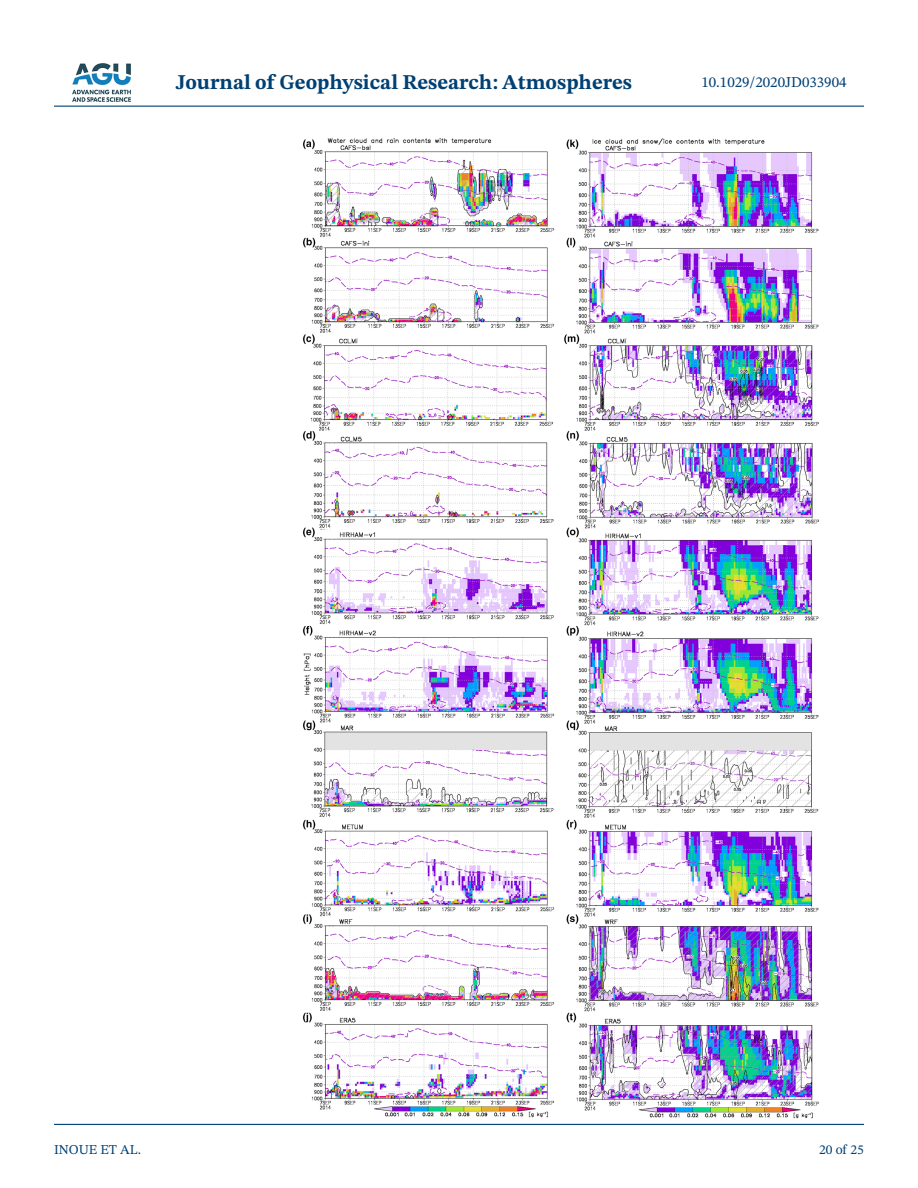
<style>
.page{position:relative;width:918px;height:1188px;background:#fff}
.page>*{position:absolute;margin:0;border:0;box-sizing:border-box;transform-origin:0 0}
.t1{font:700 21px "STIX Two Text";color:#004073}
.t2{font:15px "STIX Two Text";color:#004073}
.t3{font:13.5px "STIX Two Text";color:#004073}
</style>
<div class="page">
<hr style="left:54px;top:106px;width:810px;height:1px;background:#004073">
<hr style="left:54px;top:1124px;width:810px;height:1px;background:#004073">
<img style="left:72px;top:63px;width:59px;height:39px">
<img style="left:303px;top:138px;width:516px;height:981px">
<p class="t1" style="left:176px;top:67px;width:458px">Journal of Geophysical Research: Atmospheres</p>
<p class="t2" style="left:701px;top:72px;width:147px">10.1029/2020JD033904</p>
<p class="t3" style="left:54px;top:1140px;width:89px">INOUE ET AL.</p>
<p class="t3" style="left:819px;top:1140px;width:46px">20 of 25</p>
</div>
